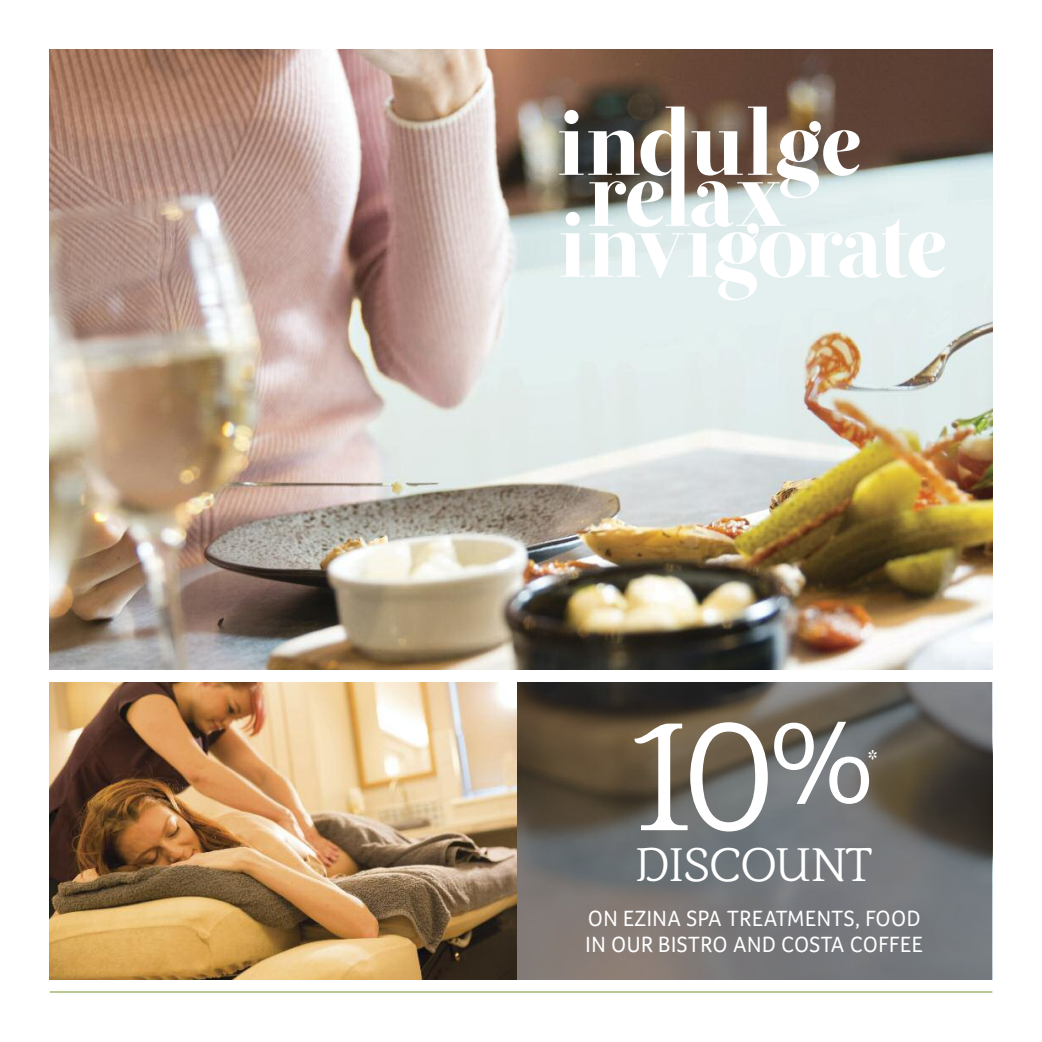
<style>
.page{position:relative;width:1042px;height:1042px;background:#fff}
.page>*{position:absolute;margin:0;border:0;box-sizing:border-box;transform-origin:0 0}
.t1{font:163.97px "Barkentina";color:#fff}
.t2{font:48.3px "Barkentina";letter-spacing:-.015em;color:#fff}
.t3{font:26.43px "Foco";color:#fff;scale:.95 1}
.t4{font:22.75px/26.2px "Foco";letter-spacing:.025em;color:#fff;scale:.95 1}
</style>
<div class="page">
<img style="left:50px;top:50px;width:942px;height:620px">
<div style="left:50px;top:681px;width:942px;height:298px;background:#272526;opacity:.5"></div>
<svg style="left:559px;top:107px;width:386px;height:193px"></svg>
<img style="left:50px;top:681px;width:466px;height:298px">
<hr style="left:50px;top:991px;width:942px;height:2px;background:#afc283">
<h1 class="t1" style="left:636px;top:717px;width:238px">10<sup>%</sup></h1>
<h2 class="t2" style="left:636px;top:847px;width:237px">DISCOUNT</h2>
<p class="t4" style="left:585px;top:905px;width:356px">ON EZINA SPA TREATMENTS, FOOD<br>IN OUR BISTRO AND COSTA COFFEE</p>
<p class="t3" style="left:868px;top:744px;width:12px">*</p>
</div>
